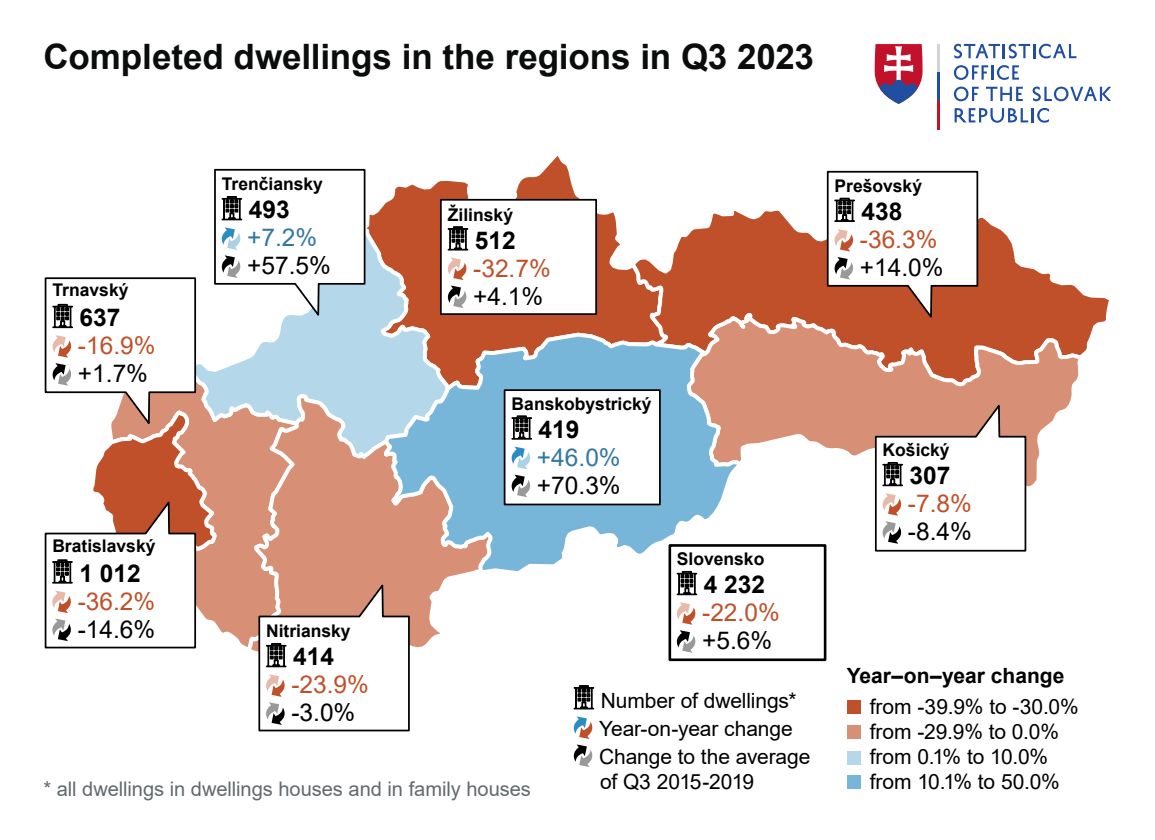
<style>
.page{position:relative;width:1155px;height:840px;background:#fff}
.page>*{position:absolute;margin:0;border:0;box-sizing:border-box;transform-origin:0 0}
.t1{font:700 35px "Arial";letter-spacing:-.005em;color:#0b0c0c}
.t2{font:24.5px "Arial";color:#000}
.t3{font:24.5px "Arial";color:#c05029}
.t4{font:700 24.5px "Arial";color:#000}
.t5{font:24.5px "Arial";color:#3277a4}
.t6{font:21px/25.2px "Arial";letter-spacing:-.005em;color:#000}
.t7{font:700 21px "Arial";color:#000}
.t8{font:20.12px "Arial";letter-spacing:-.005em;color:#626a6e}
.t9{font:700 17.5px "Arial";color:#000}
</style>
<div class="page">
<svg style="left:954px;top:44px;width:122px;height:14px"></svg>
<svg style="left:954px;top:65px;width:65px;height:15px"></svg>
<svg style="left:954px;top:87px;width:25px;height:14px"></svg>
<svg style="left:986px;top:87px;width:37px;height:14px"></svg>
<svg style="left:1033px;top:87px;width:78px;height:14px"></svg>
<svg style="left:955px;top:108px;width:73px;height:15px"></svg>
<hr style="left:1031px;top:108px;width:3px;height:14px;background:#1f4f9e">
<svg style="left:1037px;top:108px;width:12px;height:15px"></svg>
<svg style="left:875px;top:44px;width:48px;height:60px"></svg>
<hr style="left:937px;top:44px;width:2px;height:29px;background:#d1d4d4">
<hr style="left:937px;top:73px;width:2px;height:28px;background:#1f4f9e">
<hr style="left:937px;top:101px;width:2px;height:29px;background:#c2122b">
<svg style="left:573px;top:685px;width:21px;height:25px"></svg>
<svg style="left:573px;top:716px;width:20px;height:51px"></svg>
<div style="left:847px;top:700px;width:13px;height:14px;background:#c05029"></div>
<div style="left:847px;top:725px;width:13px;height:14px;background:#d78f76"></div>
<div style="left:847px;top:751px;width:13px;height:13px;background:#b5d7ea"></div>
<div style="left:847px;top:776px;width:13px;height:13px;background:#77b5d9"></div>
<svg style="left:451px;top:156px;width:178px;height:175px"></svg>
<div style="left:411px;top:180px;width:40px;height:151px;background:#c05029"></div>
<svg style="left:629px;top:210px;width:480px;height:131px"></svg>
<svg style="left:411px;top:577px;width:36px;height:71px"></svg>
<svg style="left:685px;top:311px;width:403px;height:176px"></svg>
<svg style="left:411px;top:331px;width:335px;height:246px"></svg>
<svg style="left:503px;top:388px;width:159px;height:118px"></svg>
<svg style="left:439px;top:198px;width:159px;height:118px"></svg>
<svg style="left:44px;top:168px;width:367px;height:564px"></svg>
<svg style="left:874px;top:401px;width:153px;height:151px"></svg>
<svg style="left:826px;top:170px;width:153px;height:152px"></svg>
<svg style="left:667px;top:543px;width:160px;height:119px"></svg>
<h1 class="t1" style="left:44px;top:32px;width:772px">Completed dwellings in the regions in Q3 2023</h1>
<p class="t9" style="left:53px;top:278px;width:77px">Trnavský</p>
<p class="t4" style="left:80px;top:300px;width:42px">637</p>
<p class="t3" style="left:78px;top:329px;width:79px">-16.9%</p>
<p class="t2" style="left:78px;top:357px;width:72px">+1.7%</p>
<p class="t9" style="left:222px;top:172px;width:103px">Trenčiansky</p>
<p class="t4" style="left:249px;top:193px;width:42px">493</p>
<p class="t5" style="left:247px;top:221px;width:72px">+7.2%</p>
<p class="t2" style="left:247px;top:249px;width:85px">+57.5%</p>
<p class="t9" style="left:448px;top:202px;width:67px">Žilinský</p>
<p class="t4" style="left:475px;top:223px;width:42px">512</p>
<p class="t3" style="left:473px;top:251px;width:79px">-32.7%</p>
<p class="t2" style="left:473px;top:279px;width:72px">+4.1%</p>
<p class="t9" style="left:512px;top:391px;width:142px">Banskobystrický</p>
<p class="t4" style="left:539px;top:412px;width:42px">419</p>
<p class="t5" style="left:537px;top:440px;width:85px">+46.0%</p>
<p class="t2" style="left:537px;top:468px;width:85px">+70.3%</p>
<p class="t9" style="left:52px;top:533px;width:105px">Bratislavský</p>
<p class="t4" style="left:79px;top:556px;width:63px">1 012</p>
<p class="t3" style="left:78px;top:584px;width:79px">-36.2%</p>
<p class="t2" style="left:78px;top:612px;width:79px">-14.6%</p>
<p class="t9" style="left:266px;top:619px;width:86px">Nitriansky</p>
<p class="t4" style="left:293px;top:639px;width:42px">414</p>
<p class="t3" style="left:291px;top:668px;width:79px">-23.9%</p>
<p class="t2" style="left:291px;top:696px;width:65px">-3.0%</p>
<p class="t8" style="left:43px;top:775px;width:489px">* all dwellings in dwellings houses and in family houses</p>
<p class="t9" style="left:677px;top:547px;width:89px">Slovensko</p>
<p class="t4" style="left:704px;top:567px;width:63px">4 232</p>
<p class="t3" style="left:702px;top:596px;width:79px">-22.0%</p>
<p class="t2" style="left:702px;top:624px;width:72px">+5.6%</p>
<p class="t6" style="left:599px;top:686px;width:213px;line-height:28px">Number of dwellings*<br>Year-on-year change<br>Change to the average</p>
<p class="t6" style="left:600px;top:769px;width:156px">of Q3 2015-2019</p>
<p class="t9" style="left:835px;top:174px;width:89px">Prešovský</p>
<p class="t4" style="left:862px;top:194px;width:42px">438</p>
<p class="t3" style="left:860px;top:223px;width:79px">-36.3%</p>
<p class="t2" style="left:860px;top:251px;width:85px">+14.0%</p>
<p class="t9" style="left:883px;top:438px;width:69px">Košický</p>
<p class="t4" style="left:910px;top:458px;width:42px">307</p>
<p class="t3" style="left:908px;top:487px;width:65px">-7.8%</p>
<p class="t2" style="left:908px;top:515px;width:65px">-8.4%</p>
<p class="t7" style="left:847px;top:661px;width:219px">Year–on–year change</p>
<p class="t6" style="left:870px;top:693px;width:210px">from -39.9% to -30.0% from -29.9% to 0.0% from 0.1% to 10.0% from 10.1% to 50.0%</p>
</div>
